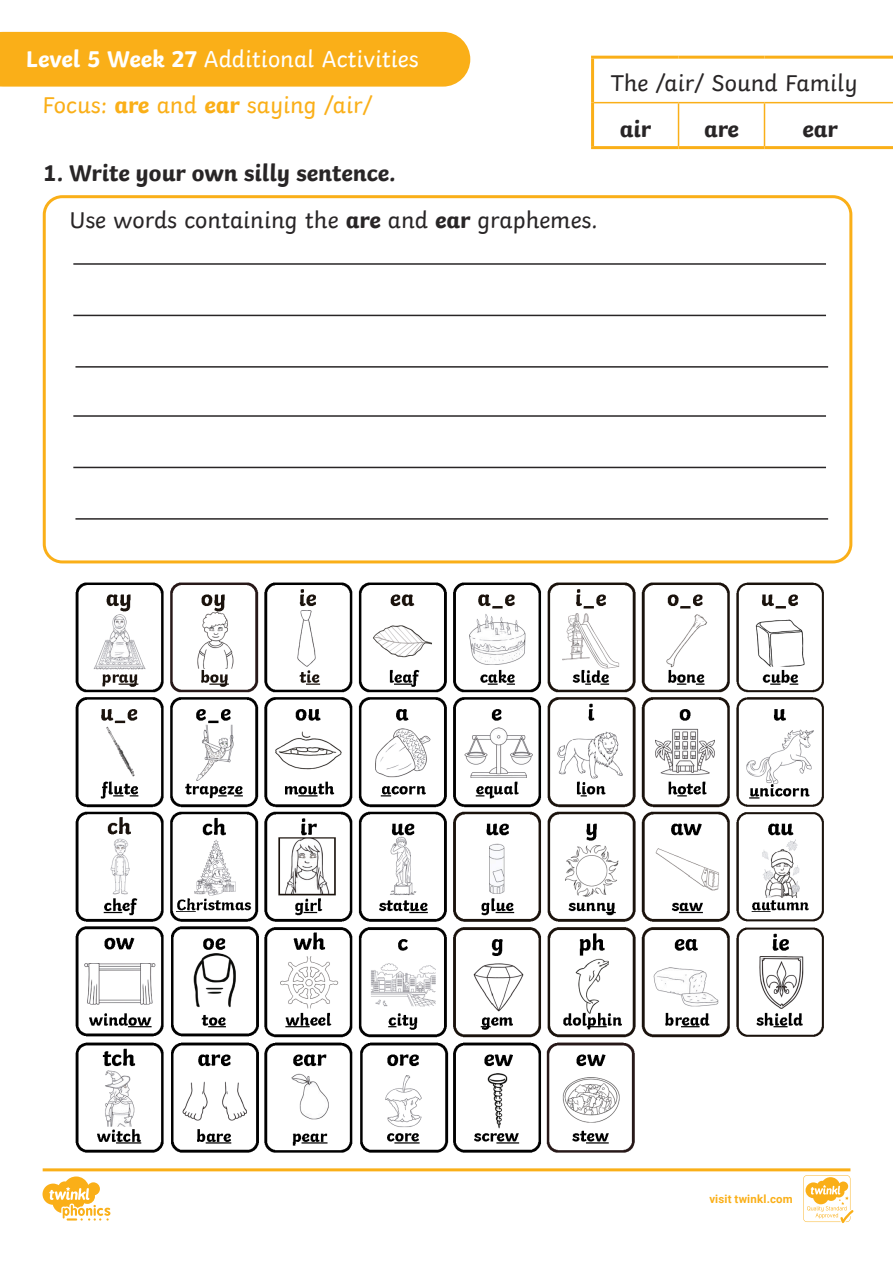
<style>
.page{position:relative;width:893px;height:1263px;background:#fff}
.page>*{position:absolute;margin:0;border:0;box-sizing:border-box;transform-origin:0 0}
.KS1_Body_Copy{font:24px "Twinkl";color:#282526}
.KS1_Body_Copy-2{font:700 24px "Twinkl";color:#282526}
.t1{font:24px "Twinkl";color:#fff}
.t2{font:24px "Twinkl";color:#faaf18}
.t3{font:700 11.4px "Roboto";letter-spacing:.02em;color:#faaf18}
.s1{font-weight:700}
</style>
<div class="page">
<svg style="left:43px;top:1168px;width:810px;height:55px"></svg>
<div style="left:43px;top:195px;width:809px;height:368px;border:3px solid #faaf18;border-radius:18px"></div>
<hr style="left:73px;top:263px;width:753px;height:2px;background:#282526">
<hr style="left:73px;top:315px;width:753px;height:1px;background:#282526">
<hr style="left:75px;top:366px;width:753px;height:2px;background:#282526">
<hr style="left:73px;top:415px;width:753px;height:2px;background:#282526">
<hr style="left:73px;top:467px;width:753px;height:1px;background:#282526">
<hr style="left:75px;top:518px;width:753px;height:2px;background:#282526">
<img style="left:75px;top:582px;width:749px;height:571px">
<div style="left:741px;top:1044px;width:108px;height:89px;background:#fff"></div>
<div style="left:0;top:32px;width:470px;height:55px;background:#faaf18"></div>
<hr style="left:594px;top:102px;width:84px;height:1px;background:#faaf18">
<hr style="left:678px;top:102px;width:86px;height:1px;background:#faaf18">
<hr style="left:678px;top:103px;width:1px;height:43px;background:#faaf18">
<hr style="left:764px;top:102px;width:112px;height:1px;background:#faaf18">
<hr style="left:764px;top:103px;width:1px;height:43px;background:#faaf18">
<svg style="left:876px;top:102px;width:17px;height:1px"></svg>
<hr style="left:591px;top:56px;width:87px;height:3px;background:#faaf18">
<hr style="left:591px;top:59px;width:3px;height:44px;background:#faaf18">
<hr style="left:678px;top:56px;width:86px;height:3px;background:#faaf18">
<hr style="left:764px;top:56px;width:112px;height:3px;background:#faaf18">
<hr style="left:876px;top:56px;width:17px;height:3px;background:#faaf18">
<hr style="left:591px;top:103px;width:3px;height:43px;background:#faaf18">
<hr style="left:591px;top:146px;width:87px;height:3px;background:#faaf18">
<hr style="left:678px;top:146px;width:86px;height:3px;background:#faaf18">
<hr style="left:764px;top:146px;width:112px;height:3px;background:#faaf18">
<hr style="left:876px;top:146px;width:17px;height:3px;background:#faaf18">
<p class="t1" style="left:26px;top:41px;width:394px"><span class="s1">Level 5 Week 27</span> Additional Activities</p>
<p class="t2" style="left:43px;top:86px;width:332px">Focus: <span class="s1">are</span> and <span class="s1">ear</span> saying /air/</p>
<p class="KS1_Body_Copy-2" style="left:43px;top:153px;width:355px">1. Write your own silly sentence.</p>
<p class="KS1_Body_Copy" style="left:69px;top:202px;width:530px">Use words containing the <span class="s1">are</span> and <span class="s1">ear</span> graphemes.</p>
<p class="KS1_Body_Copy" style="left:611px;top:65px;width:248px">The /air/ Sound Family</p>
<p class="KS1_Body_Copy-2" style="left:620px;top:109px;width:33px">air</p>
<p class="KS1_Body_Copy-2" style="left:704px;top:109px;width:37px">are</p>
<p class="KS1_Body_Copy-2" style="left:802px;top:109px;width:37px">ear</p>
<p class="t3" style="left:709px;top:1191px;width:85px">visit twinkl.com</p>
</div>
